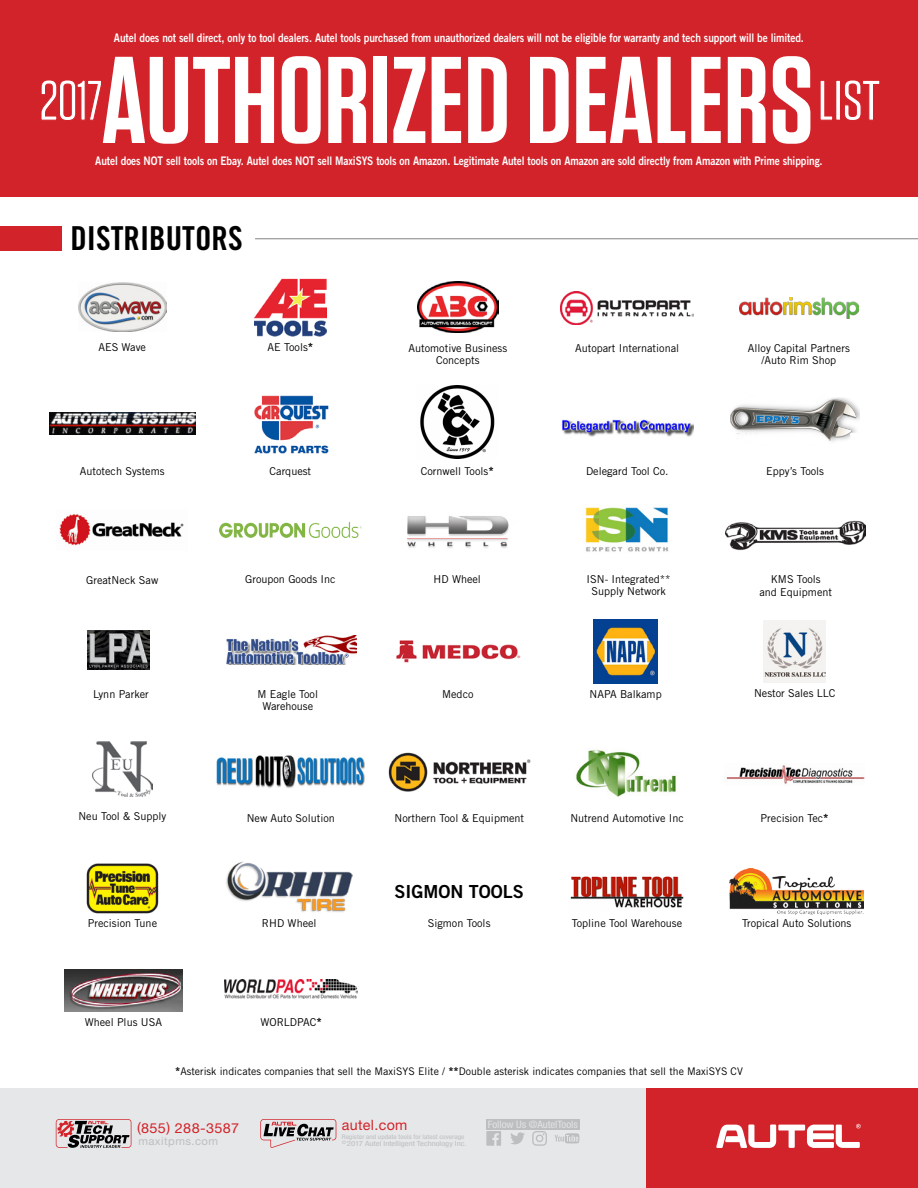
<style>
.page{position:relative;width:918px;height:1188px;background:#fff}
.page>*{position:absolute;margin:0;border:0;box-sizing:border-box;transform-origin:0 0}
.t1{font:600 123px "Tungsten";color:#fff}
.t2{font:500 57px "Tungsten";letter-spacing:-.02em;color:#fff}
.t3{font:500 57px "Tungsten";letter-spacing:-.02em;color:#fff;scale:1.05 1}
.t4{font:33px "Trade Gothic LT Std Bd Cn 20";color:#000}
.t5{font:18px "Trade Gothic LT Std Bd 2";color:#000}
.t6{font:14.25px "Helvetica Neue LT Std";letter-spacing:.025em;color:#d2232a}
.t7{font:13.8px "Helvetica Neue LT Std";letter-spacing:.025em;color:#d2232a;scale:1.05 1}
.t8{font:11.85px "Trade Gothic LT Std Bd 2";letter-spacing:-.01em;color:#fff;scale:.86 1}
.t9{font:11.1px "Helvetica Neue LT Std";letter-spacing:.04em;color:#bcbec0}
.t10{font:10.8px/12.1px "Trade Gothic LT Std";color:#000;text-align:center}
.t11{font:10.5px "Trade Gothic LT Std";color:#000}
.t12{font:condensed 10.2px "Helvetica Neue LT Std";letter-spacing:-.005em;color:#e2e3e4;scale:1.07 1}
.t13{font:condensed 7.05px "Helvetica Neue LT Std";color:#bcbec0;scale:1.23 1}
.t14{font:condensed 6.3px "Helvetica Neue LT Std";letter-spacing:.015em;color:#bcbec0;scale:1.15 1}
.s1{font-weight:700;font-stretch:expanded}
</style>
<div class="page">
<div style="left:0;top:1088px;width:737px;height:100px;background:#e6e7e8"></div>
<div style="left:646px;top:1088px;width:272px;height:100px;background:#d2232a"></div>
<svg style="left:716px;top:1124px;width:145px;height:24px"></svg>
<img style="left:254px;top:278px;width:73px;height:59px">
<img style="left:78px;top:282px;width:88px;height:49px">
<img style="left:560px;top:292px;width:134px;height:33px">
<img style="left:417px;top:281px;width:82px;height:52px">
<hr style="left:255px;top:238px;width:663px;height:1px;background:#000">
<div style="left:0;top:226px;width:61px;height:25px;background:#d2232a"></div>
<img style="left:594px;top:619px;width:63px;height:64px">
<img style="left:226px;top:635px;width:131px;height:30px">
<img style="left:396px;top:640px;width:125px;height:23px">
<img style="left:726px;top:520px;width:140px;height:31px">
<img style="left:59px;top:514px;width:125px;height:32px">
<img style="left:585px;top:507px;width:83px;height:45px">
<img style="left:220px;top:523px;width:141px;height:14px">
<img style="left:407px;top:516px;width:102px;height:32px">
<img style="left:764px;top:620px;width:62px;height:62px">
<img style="left:93px;top:742px;width:59px;height:54px">
<img style="left:388px;top:752px;width:143px;height:40px">
<img style="left:217px;top:755px;width:148px;height:33px">
<img style="left:576px;top:749px;width:100px;height:48px">
<div style="left:0;top:0;width:918px;height:196px;background:#d2232a"></div>
<img style="left:86px;top:863px;width:73px;height:51px">
<img style="left:226px;top:862px;width:127px;height:50px">
<img style="left:726px;top:765px;width:138px;height:20px">
<img style="left:64px;top:969px;width:118px;height:43px">
<img style="left:730px;top:869px;width:134px;height:45px">
<img style="left:570px;top:876px;width:114px;height:32px">
<img style="left:224px;top:980px;width:134px;height:18px">
<img style="left:731px;top:397px;width:129px;height:45px">
<img style="left:49px;top:413px;width:146px;height:21px">
<img style="left:254px;top:395px;width:75px;height:59px">
<img style="left:561px;top:420px;width:133px;height:17px">
<img style="left:420px;top:386px;width:75px;height:72px">
<img style="left:87px;top:630px;width:63px;height:39px">
<svg style="left:260px;top:1119px;width:76px;height:29px"></svg>
<svg style="left:56px;top:1119px;width:75px;height:29px"></svg>
<svg style="left:486px;top:1131px;width:15px;height:15px"></svg>
<svg style="left:511px;top:1132px;width:14px;height:12px"></svg>
<svg style="left:555px;top:1133px;width:24px;height:10px"></svg>
<svg style="left:532px;top:1131px;width:15px;height:15px"></svg>
<div style="left:486px;top:1119px;width:93px;height:10px;background:#bcbec0"></div>
<img style="left:739px;top:298px;width:120px;height:20px">
<p class="t8" style="left:114px;top:30px;width:804px">Autel does not sell direct, only to tool dealers. Autel tools purchased from unauthorized dealers will not be eligible for warranty and tech support will be limited.</p>
<h1 class="t1" style="left:101px;top:35px;width:714px">AUTHORIZED DEALERS</h1>
<h2 class="t2" style="left:39px;top:71px;width:65px">2017</h2>
<h2 class="t3" style="left:818px;top:71px;width:61px">LIST</h2>
<p class="t8" style="left:95px;top:153px;width:847px">Autel does NOT sell tools on Ebay. Autel does NOT sell MaxiSYS tools on Amazon. Legitimate Autel tools on Amazon are sold directly from Amazon with Prime shipping.</p>
<h3 class="t4" style="left:70px;top:218px;width:174px">DISTRIBUTORS</h3>
<p class="t10" style="left:98px;top:341px;width:49px">AES Wave</p>
<p class="t10" style="left:268px;top:341px;width:47px">AE Tools<span class="s1">*</span></p>
<p class="t10" style="left:409px;top:342px;width:100px">Automotive Business</p>
<p class="t10" style="left:575px;top:342px;width:106px">Autopart International</p>
<p class="t10" style="left:436px;top:354px;width:45px">Concepts</p>
<p class="t10" style="left:748px;top:342px;width:103px">Alloy Capital Partners /Auto Rim Shop</p>
<p class="t10" style="left:80px;top:465px;width:86px">Autotech Systems</p>
<p class="t10" style="left:270px;top:465px;width:43px">Carquest</p>
<p class="t10" style="left:421px;top:465px;width:74px">Cornwell Tools<span class="s1">*</span></p>
<p class="t10" style="left:586px;top:465px;width:84px">Delegard Tool Co.</p>
<p class="t10" style="left:766px;top:465px;width:59px">Eppy’s Tools</p>
<p class="t10" style="left:86px;top:574px;width:74px">GreatNeck Saw</p>
<p class="t10" style="left:587px;top:573px;width:86px">ISN- Integrated**<br>Supply Network</p>
<p class="t10" style="left:245px;top:573px;width:92px">Groupon Goods Inc</p>
<p class="t10" style="left:434px;top:573px;width:49px">HD Wheel</p>
<p class="t10" style="left:759px;top:573px;width:74px">KMS Tools<br>and Equipment</p>
<p class="t10" style="left:93px;top:688px;width:57px">Lynn Parker</p>
<p class="t10" style="left:258px;top:688px;width:62px">M Eagle Tool</p>
<p class="t10" style="left:590px;top:688px;width:74px">NAPA Balkamp</p>
<p class="t10" style="left:262px;top:700px;width:52px">Warehouse</p>
<p class="t10" style="left:442px;top:688px;width:33px">Medco</p>
<p class="t10" style="left:754px;top:687px;width:83px">Nestor Sales LLC</p>
<p class="t10" style="left:78px;top:810px;width:90px">Neu Tool &amp; Supply</p>
<p class="t10" style="left:247px;top:812px;width:90px">New Auto Solution</p>
<p class="t10" style="left:395px;top:812px;width:131px">Northern Tool &amp; Equipment</p>
<p class="t10" style="left:570px;top:812px;width:115px">Nutrend Automotive Inc</p>
<p class="t10" style="left:761px;top:812px;width:70px">Precision Tec<span class="s1">*</span></p>
<h3 class="t5" style="left:394px;top:880px;width:131px">SIGMON TOOLS</h3>
<p class="t10" style="left:88px;top:917px;width:71px">Precision Tune</p>
<p class="t10" style="left:262px;top:917px;width:56px">RHD Wheel</p>
<p class="t10" style="left:85px;top:1016px;width:79px">Wheel Plus USA</p>
<p class="t10" style="left:260px;top:1016px;width:63px">WORLDPAC<span class="s1">*</span></p>
<p class="t10" style="left:428px;top:917px;width:64px">Sigmon Tools</p>
<p class="t10" style="left:572px;top:917px;width:112px">Topline Tool Warehouse</p>
<p class="t10" style="left:742px;top:917px;width:111px">Tropical Auto Solutions</p>
<p class="t11" style="left:175px;top:1065px;width:569px"><span class="s1">*</span>Asterisk indicates companies that sell the MaxiSYS Elite / <span class="s1">**</span>Double asterisk indicates companies that sell the MaxiSYS CV</p>
<p class="t7" style="left:137px;top:1119px;width:99px">(855) 288-3587</p>
<p class="t9" style="left:138px;top:1134px;width:81px">maxitpms.com</p>
<h3 class="t6" style="left:342px;top:1116px;width:67px">autel.com</h3>
<p class="t14" style="left:342px;top:1133px;width:108px">Register and update tools for latest coverage</p>
<p class="t13" style="left:342px;top:1139px;width:103px"><sup>©</sup>2017 Autel Intelligent Technology Inc.</p>
<p class="t12" style="left:488px;top:1118px;width:85px">Follow Us @AutelTools</p>
</div>
